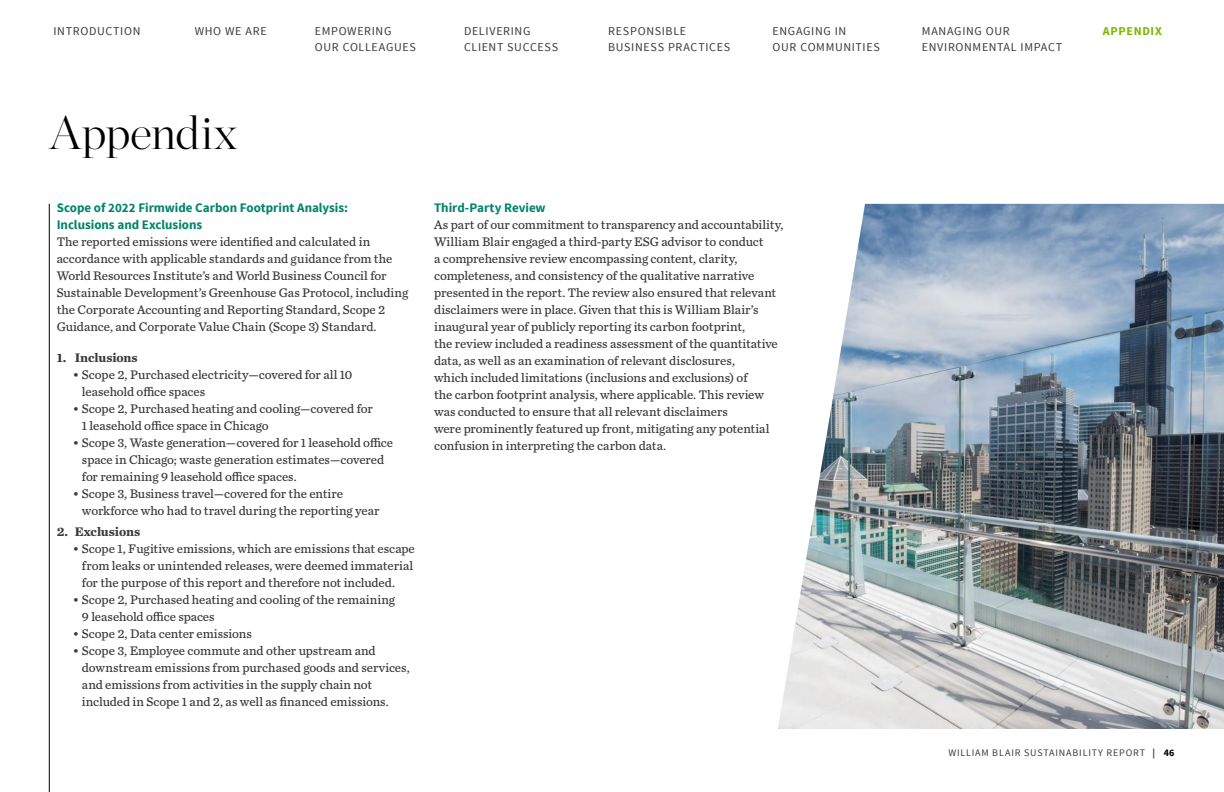
<style>
.page{position:relative;width:1224px;height:792px;background:#fff}
.page>*{position:absolute;margin:0;border:0;box-sizing:border-box;transform-origin:0 0}
.t1{font:200 47px "Chronicle Display";letter-spacing:-.01em;color:#000}
.t2{font:13px/17px "Chronicle Text G4";color:#393939}
.t3{font:700 13px/17px "Source Sans Pro";color:#008566}
.t4{font:700 13px "Chronicle Text G4";letter-spacing:-.01em;color:#393939}
.t5{font:12px/16px "Source Sans Pro";letter-spacing:.055em;color:#393939}
.t6{font:700 12px "Source Sans Pro";letter-spacing:.06em;color:#7ab800}
.t7{font:10px "Source Sans Pro";letter-spacing:.08em;color:#393939}
.s1{font-weight:700}
.s2{font-weight:700;color:#000}
</style>
<div class="page">
<hr style="left:49px;top:204px;width:1px;height:588px;background:#000">
<img style="left:778px;top:204px;width:446px;height:525px">
<p class="t5" style="left:54px;top:24px;width:88px">INTRODUCTION</p>
<p class="t5" style="left:195px;top:24px;width:74px">WHO WE ARE</p>
<p class="t5" style="left:315px;top:24px;width:103px">EMPOWERING<br>OUR COLLEAGUES</p>
<p class="t5" style="left:464px;top:24px;width:96px">DELIVERING<br>CLIENT SUCCESS</p>
<p class="t5" style="left:608px;top:24px;width:123px">RESPONSIBLE<br>BUSINESS PRACTICES</p>
<p class="t5" style="left:773px;top:24px;width:109px">ENGAGING IN<br>OUR COMMUNITIES</p>
<p class="t5" style="left:922px;top:24px;width:142px">MANAGING OUR<br>ENVIRONMENTAL IMPACT</p>
<p class="t6" style="left:1103px;top:24px;width:60px">APPENDIX</p>
<h1 class="t1" style="left:50px;top:97px;width:189px">Appendix</h1>
<p class="t3" style="left:57px;top:200px;width:293px">Scope of 2022 Firmwide Carbon Footprint Analysis:<br>Inclusions and Exclusions</p>
<p class="t2" style="left:57px;top:233px;width:353px">The reported emissions were identified and calculated in accordance with applicable standards and guidance from the World Resources Institute’s and World Business Council for Sustainable Development’s Greenhouse Gas Protocol, including the Corporate Accounting and Reporting Standard, Scope 2<br>Guidance, and Corporate Value Chain (Scope 3) Standard.</p>
<p class="t4" style="left:57px;top:347px;width:82px">1. Inclusions</p>
<p class="t2" style="left:82px;top:365px;width:272px;text-indent:-9px">• Scope 2, Purchased electricity—covered for all 10 leasehold office spaces</p>
<p class="t2" style="left:82px;top:399px;width:292px;text-indent:-9px">• Scope 2, Purchased heating and cooling—covered for<br>1 leasehold office space in Chicago</p>
<p class="t2" style="left:82px;top:433px;width:313px;text-indent:-9px">• Scope 3, Waste generation—covered for 1 leasehold office space in Chicago; waste generation estimates—covered for remaining 9 leasehold office spaces.</p>
<p class="t2" style="left:82px;top:484px;width:299px;text-indent:-9px">• Scope 3, Business travel—covered for the entire workforce who had to travel during the reporting year</p>
<p class="t4" style="left:57px;top:522px;width:85px">2. Exclusions</p>
<p class="t2" style="left:82px;top:540px;width:334px;text-indent:-9px">• Scope 1, Fugitive emissions, which are emissions that escape from leaks or unintended releases, were deemed immaterial for the purpose of this report and therefore not included.</p>
<p class="t2" style="left:82px;top:591px;width:315px;text-indent:-9px">• Scope 2, Purchased heating and cooling of the remaining<br>9 leasehold office spaces</p>
<p class="t2" style="left:73px;top:625px;width:180px">• Scope 2, Data center emissions</p>
<p class="t2" style="left:82px;top:642px;width:329px;text-indent:-9px">• Scope 3, Employee commute and other upstream and downstream emissions from purchased goods and services, and emissions from activities in the supply chain not included in Scope 1 and 2, as well as financed emissions.</p>
<p class="t3" style="left:434px;top:200px;width:113px">Third-Party Review</p>
<p class="t2" style="left:434px;top:216px;width:351px">As part of our commitment to transparency and accountability, William Blair engaged a third-party ESG advisor to conduct<br>a comprehensive review encompassing content, clarity, completeness, and consistency of the qualitative narrative presented in the report. The review also ensured that relevant disclaimers were in place. Given that this is William Blair’s inaugural year of publicly reporting its carbon footprint,<br>the review included a readiness assessment of the quantitative data, as well as an examination of relevant disclosures,<br>which included limitations (inclusions and exclusions) of<br>the carbon footprint analysis, where applicable. This review was conducted to ensure that all relevant disclaimers<br>were prominently featured up front, mitigating any potential confusion in interpreting the carbon data.</p>
<p class="t7" style="left:948px;top:746px;width:228px">WILLIAM BLAIR SUSTAINABILITY REPORT <span class="s1">|</span> <span class="s2">46</span></p>
</div>
